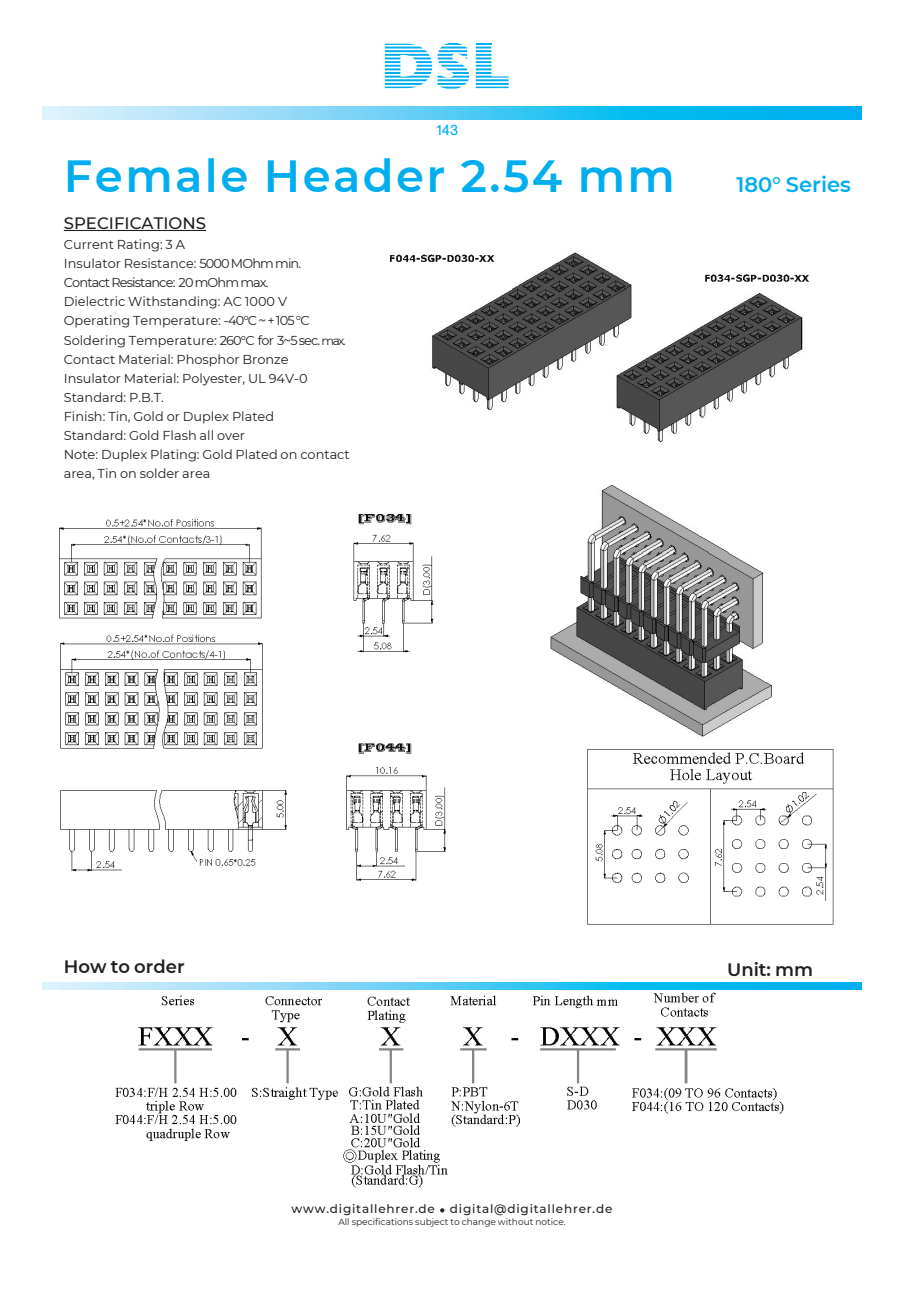
<style>
.page{position:relative;width:919px;height:1289px;background:#fff}
.page>*{position:absolute;margin:0;border:0;box-sizing:border-box;transform-origin:0 0}
.t1{font:600 45px "Montserrat";letter-spacing:.055em;color:#00aeef}
.t2{font:600 21px "Montserrat";color:#00aeef}
.t3{font:600 18px "Montserrat";color:#231f20}
.t4{font:500 16.5px "Montserrat";color:#231f20}
.t5{font:14.4px "Helvetica BQ";color:#00aeef}
.t6{font:12.9px/18.9px "Montserrat";color:#231f20}
.t7{font:12.9px "Montserrat";letter-spacing:-.065em;color:#231f20}
.t8{font:500 12px "Montserrat";letter-spacing:.065em;color:#231f20}
.t9{font:9px "Montserrat";color:#231f20}
.s1{font-size:13.5px}
.s2{font-size:12px}
</style>
<div class="page">
<svg style="left:475px;top:44px;width:33px;height:34px"></svg>
<hr style="left:475px;top:79px;width:33px;height:2px;background:#00aeef">
<hr style="left:475px;top:83px;width:33px;height:2px;background:#00aeef">
<hr style="left:475px;top:87px;width:33px;height:1px;background:#00aeef">
<svg style="left:385px;top:43px;width:84px;height:46px"></svg>
<svg style="left:43px;top:106px;width:818px;height:13px;background:#59ccf4"></svg>
<img style="left:390px;top:252px;width:419px;height:191px">
<img style="left:64px;top:989px;width:776px;height:199px">
<img style="left:550px;top:485px;width:284px;height:440px">
<img style="left:59px;top:514px;width:387px;height:367px">
<hr style="left:64px;top:230px;width:142px;height:1px;background:#231f20">
<svg style="left:43px;top:982px;width:818px;height:7px;background:#59ccf4"></svg>
<div style="left:64px;top:1166px;width:80px;height:30px;background:#fff"></div>
<svg style="left:440px;top:1208px;width:4px;height:4px"></svg>
<div style="left:40px;top:877px;width:168px;height:29px;background:#fff"></div>
<p class="t5" style="left:435px;top:124px;width:24px">143</p>
<p class="t1" style="left:64px;top:149px;width:612px">Female Header 2.54 mm</p>
<p class="t4" style="left:64px;top:213px;width:144px">SPECIFICATIONS</p>
<p class="t6" style="left:64px;top:235px;width:123px">Current Rating: 3 A</p>
<p class="t6" style="left:64px;top:254px;width:239px">Insulator Resistance: 5000 MOhm min.</p>
<p class="t7" style="left:64px;top:274px;width:206px">Contact Resistance: 20 mOhm max.</p>
<p class="t6" style="left:64px;top:292px;width:225px">Dielectric Withstanding: AC 1000 V</p>
<p class="t6" style="left:64px;top:311px;width:247px">Operating Temperature: -40°C <span class="s1">~</span> + 105 °C</p>
<p class="t6" style="left:64px;top:331px;width:283px">Soldering Temperature: 260°C for 3<span class="s1">~</span>5 sec. <span class="s2">max.</span></p>
<p class="t6" style="left:64px;top:350px;width:226px">Contact Material: Phosphor Bronze</p>
<p class="t6" style="left:64px;top:369px;width:245px">Insulator Material: Polyester, UL 94V-0</p>
<p class="t6" style="left:64px;top:388px;width:101px">Standard: P.B.T.</p>
<p class="t6" style="left:64px;top:407px;width:212px">Finish: Tin, Gold or Duplex Plated</p>
<p class="t6" style="left:64px;top:426px;width:183px">Standard: Gold Flash all over</p>
<p class="t6" style="left:64px;top:444px;width:287px">Note: Duplex Plating: Gold Plated on contact area, Tin on solder area</p>
<p class="t2" style="left:736px;top:172px;width:116px">180° Series</p>
<p class="t3" style="left:64px;top:955px;width:122px">How to order</p>
<p class="t3" style="left:727px;top:958px;width:87px">Unit: mm</p>
<p class="t8" style="left:291px;top:1201px;width:322px">www.digitallehrer.de digital@digitallehrer.de</p>
<p class="t9" style="left:338px;top:1216px;width:229px">All specifications subject to change without notice.</p>
</div>
